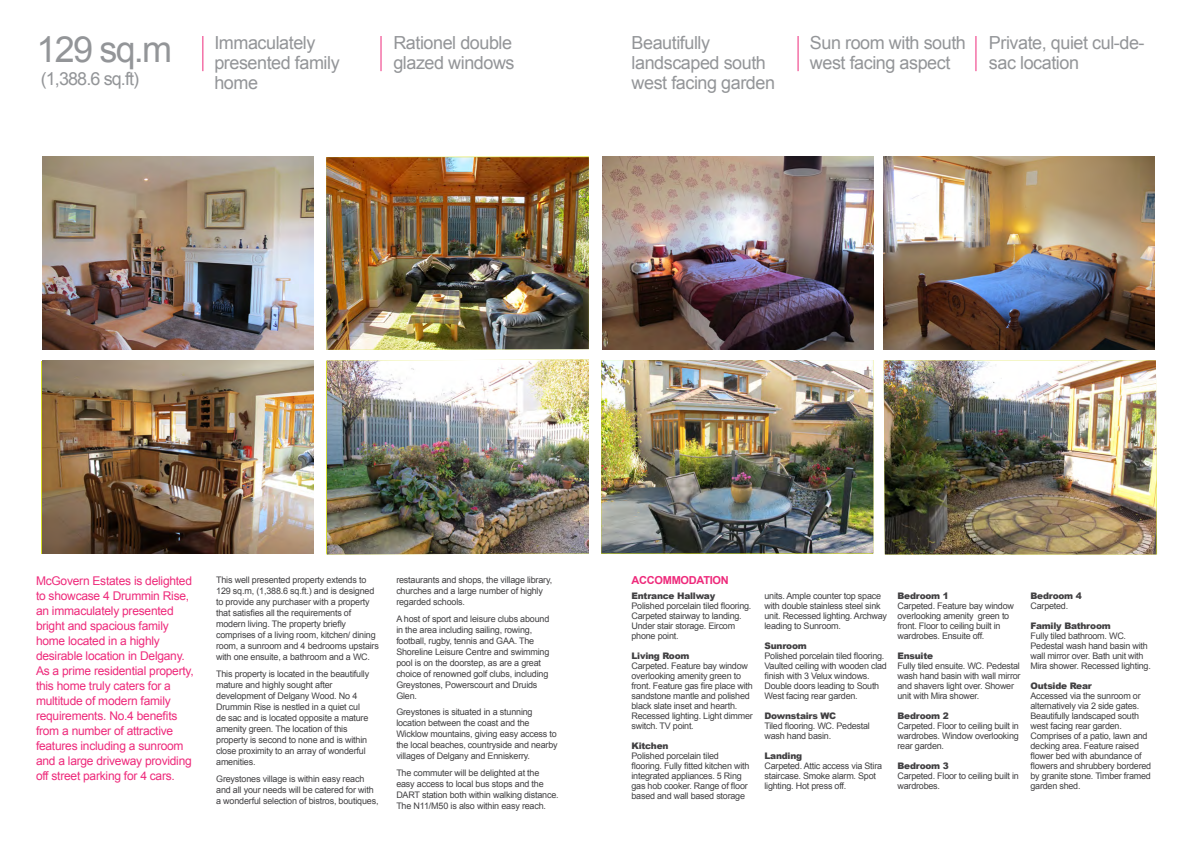
<style>
.page{position:relative;width:1191px;height:842px;background:#fff}
.page>*{position:absolute;margin:0;border:0;box-sizing:border-box;transform-origin:0 0}
.t1{font:36px "Arial";color:#939598}
.t2{font:18px/20px "Arial";letter-spacing:-.025em;color:#939598}
.t3{font:12px/15px "Arial";letter-spacing:-.02em;color:#ee2a7b}
.t4{font:700 11px "Arial";letter-spacing:-.025em;color:#ee2a7b}
.t5{font:9px/10px "Arial";letter-spacing:-.025em;color:#414042}
.t6{font:900 9px "Arial";letter-spacing:-.025em;color:#414042}
</style>
<div class="page">
<img style="left:326px;top:157px;width:263px;height:193px">
<img style="left:327px;top:360px;width:262px;height:194px">
<img style="left:602px;top:156px;width:271px;height:194px">
<img style="left:601px;top:360px;width:272px;height:193px">
<img style="left:883px;top:360px;width:273px;height:194px">
<img style="left:883px;top:156px;width:271px;height:194px">
<img style="left:43px;top:156px;width:270px;height:194px">
<img style="left:43px;top:360px;width:271px;height:194px">
<hr style="left:202px;top:36px;width:1px;height:35px;background:#ee2a7b">
<hr style="left:381px;top:36px;width:1px;height:35px;background:#ee2a7b">
<hr style="left:797px;top:36px;width:1px;height:35px;background:#ee2a7b">
<hr style="left:975px;top:36px;width:1px;height:35px;background:#ee2a7b">
<h1 class="t1" style="left:37px;top:26px;width:137px">129 sq.m</h1>
<h2 class="t2" style="left:41px;top:69px;width:100px">(1,388.6 sq.ft)</h2>
<h2 class="t2" style="left:214px;top:33px;width:127px">Immaculately presented family home</h2>
<h2 class="t2" style="left:631px;top:33px;width:145px">Beautifully landscaped south west facing garden</h2>
<h2 class="t2" style="left:393px;top:33px;width:123px">Rationel double glazed windows</h2>
<h2 class="t2" style="left:810px;top:33px;width:157px">Sun room with south west facing aspect</h2>
<h2 class="t2" style="left:989px;top:33px;width:157px">Private, quiet cul-de&shy;sac location</h2>
<p class="t3" style="left:36px;top:574px;width:159px">McGovern Estates is delighted to showcase 4 Drummin Rise, an immaculately presented bright and spacious family home located in a highly desirable location in Delgany.<br>As a prime residential property, this home truly caters for a multitude of modern family requirements. No.4 benefits from a number of attractive features including a sunroom and a large driveway providing off street parking for 4 cars.</p>
<p class="t5" style="left:216px;top:575px;width:164px;line-height:11px">This well presented property extends to 129 sq.m, (1,388.6 sq.ft.) and is designed to provide any purchaser with a property that satisfies all the requirements of modern living. The property briefly comprises of a living room, kitchen/ dining room, a sunroom and 4 bedrooms upstairs with one ensuite, a bathroom and a WC.</p>
<p class="t5" style="left:216px;top:668px;width:155px;line-height:11px">This property is located in the beautifully mature and highly sought after development of Delgany Wood. No 4<br>Drummin Rise is nestled in a quiet cul de sac and is located opposite a mature amenity green. The location of this property is second to none and is within close proximity to an array of wonderful amenities.</p>
<p class="t5" style="left:216px;top:773px;width:164px;line-height:11px">Greystones village is within easy reach and all your needs will be catered for with a wonderful selection of bistros, boutiques,</p>
<p class="t5" style="left:396px;top:575px;width:157px;line-height:11px">restaurants and shops, the village library, churches and a large number of highly regarded schools.</p>
<p class="t5" style="left:396px;top:613px;width:155px;line-height:11px">A host of sport and leisure clubs abound in the area including sailing, rowing, football, rugby, tennis and GAA. The Shoreline Leisure Centre and swimming pool is on the doorstep, as are a great choice of renowned golf clubs, including Greystones, Powerscourt and Druids Glen.</p>
<p class="t5" style="left:396px;top:707px;width:163px;line-height:11px">Greystones is situated in a stunning location between the coast and the Wicklow mountains, giving easy access to the local beaches, countryside and nearby villages of Delgany and Enniskerry.</p>
<p class="t5" style="left:396px;top:767px;width:164px;line-height:11px">The commuter will be delighted at the easy access to local bus stops and the DART station both within walking distance.<br>The N11/M50 is also within easy reach.</p>
<p class="t4" style="left:631px;top:573px;width:99px">ACCOMMODATION</p>
<p class="t6" style="left:631px;top:589px;width:85px">Entrance Hallway</p>
<p class="t5" style="left:631px;top:600px;width:121px">Polished porcelain tiled flooring.<br>Carpeted stairway to landing.<br>Under stair storage. Eircom phone point.</p>
<p class="t6" style="left:631px;top:649px;width:60px">Living Room</p>
<p class="t5" style="left:631px;top:660px;width:123px">Carpeted. Feature bay window overlooking amenity green to front. Feature gas fire place with sandstone mantle and polished black slate inset and hearth.<br>Recessed lighting. Light dimmer switch. TV point.</p>
<p class="t6" style="left:631px;top:739px;width:38px">Kitchen</p>
<p class="t5" style="left:631px;top:750px;width:119px">Polished porcelain tiled flooring. Fully fitted kitchen with integrated appliances. 5 Ring gas hob cooker. Range of floor based and wall based storage</p>
<p class="t5" style="left:764px;top:591px;width:124px">units. Ample counter top space with double stainless steel sink unit. Recessed lighting. Archway leading to Sunroom.</p>
<p class="t6" style="left:764px;top:639px;width:44px">Sunroom</p>
<p class="t5" style="left:764px;top:651px;width:124px">Polished porcelain tiled flooring.<br>Vaulted ceiling with wooden clad finish with 3 Velux windows.<br>Double doors leading to South<br>West facing rear garden.</p>
<p class="t6" style="left:764px;top:709px;width:73px">Downstairs WC</p>
<p class="t5" style="left:764px;top:721px;width:107px">Tiled flooring. WC. Pedestal wash hand basin.</p>
<p class="t6" style="left:764px;top:749px;width:39px">Landing</p>
<p class="t5" style="left:764px;top:761px;width:119px">Carpeted. Attic access via Stira staircase. Smoke alarm. Spot lighting. Hot press off.</p>
<p class="t6" style="left:897px;top:589px;width:53px">Bedroom 1</p>
<p class="t5" style="left:897px;top:600px;width:118px">Carpeted. Feature bay window overlooking amenity green to front. Floor to ceiling built in wardrobes. Ensuite off.</p>
<p class="t6" style="left:897px;top:649px;width:37px">Ensuite</p>
<p class="t5" style="left:897px;top:660px;width:125px">Fully tiled ensuite. WC. Pedestal wash hand basin with wall mirror and shavers light over. Shower unit with Mira shower.</p>
<p class="t6" style="left:897px;top:709px;width:53px">Bedroom 2</p>
<p class="t5" style="left:897px;top:720px;width:123px;text-align:justify">Carpeted. Floor to ceiling built in wardrobes. Window overlooking rear garden.</p>
<p class="t6" style="left:897px;top:759px;width:53px">Bedroom 3</p>
<p class="t5" style="left:897px;top:770px;width:123px">Carpeted. Floor to ceiling built in wardrobes.</p>
<p class="t6" style="left:1030px;top:589px;width:53px">Bedroom 4</p>
<p class="t5" style="left:1030px;top:600px;width:39px">Carpeted.</p>
<p class="t6" style="left:1030px;top:619px;width:82px">Family Bathroom</p>
<p class="t5" style="left:1030px;top:630px;width:122px">Fully tiled bathroom. WC.<br>Pedestal wash hand basin with wall mirror over. Bath unit with<br>Mira shower. Recessed lighting.</p>
<p class="t6" style="left:1030px;top:679px;width:63px">Outside Rear</p>
<p class="t5" style="left:1030px;top:690px;width:122px">Accessed via the sunroom or alternatively via 2 side gates.<br>Beautifully landscaped south west facing rear garden.<br>Comprises of a patio, lawn and decking area. Feature raised flower bed with abundance of flowers and shrubbery bordered by granite stone. Timber framed garden shed.</p>
</div>
